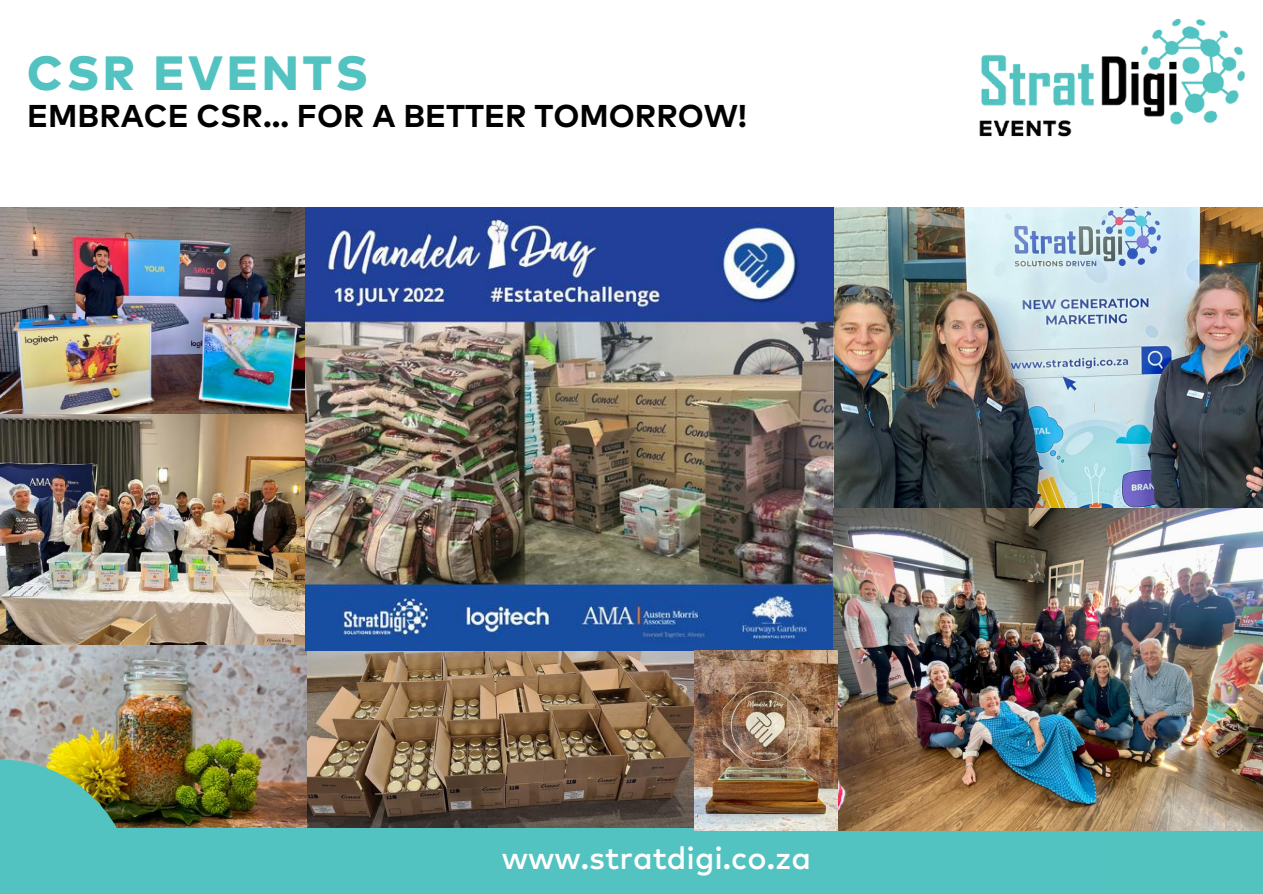
<style>
.page{position:relative;width:1263px;height:894px;background:#fff}
.page>*{position:absolute;margin:0;border:0;box-sizing:border-box;transform-origin:0 0}
.t1{font:800 48px "Mark OT";letter-spacing:.075em;color:#52c3c0}
.t2{font:700 31.5px "Mark OT";color:#000}
.t3{font:500 31.5px "Mark OT";color:#fff}
</style>
<div class="page">
<img style="left:306px;top:650px;width:388px;height:177px">
<img style="left:0;top:644px;width:306px;height:183px">
<div style="left:0;top:827px;width:1263px;height:66px;background:#52c3c0"></div>
<img style="left:0;top:207px;width:306px;height:208px">
<div style="left:1099px;top:707px;width:164px;height:186px;background:#53c3c0"></div>
<img style="left:0;top:415px;width:306px;height:229px">
<img style="left:834px;top:207px;width:429px;height:342px">
<img style="left:306px;top:207px;width:527px;height:443px">
<img style="left:834px;top:508px;width:428px;height:322px">
<img style="left:694px;top:650px;width:143px;height:180px">
<img style="left:0;top:759px;width:134px;height:69px">
<img style="left:979px;top:18px;width:266px;height:119px">
<h1 class="t1" style="left:27px;top:52px;width:342px">CSR EVENTS</h1>
<p class="t2" style="left:27px;top:102px;width:721px">EMBRACE CSR... FOR A BETTER TOMORROW!</p>
<p class="t3" style="left:502px;top:844px;width:311px">www.stratdigi.co.za</p>
</div>
